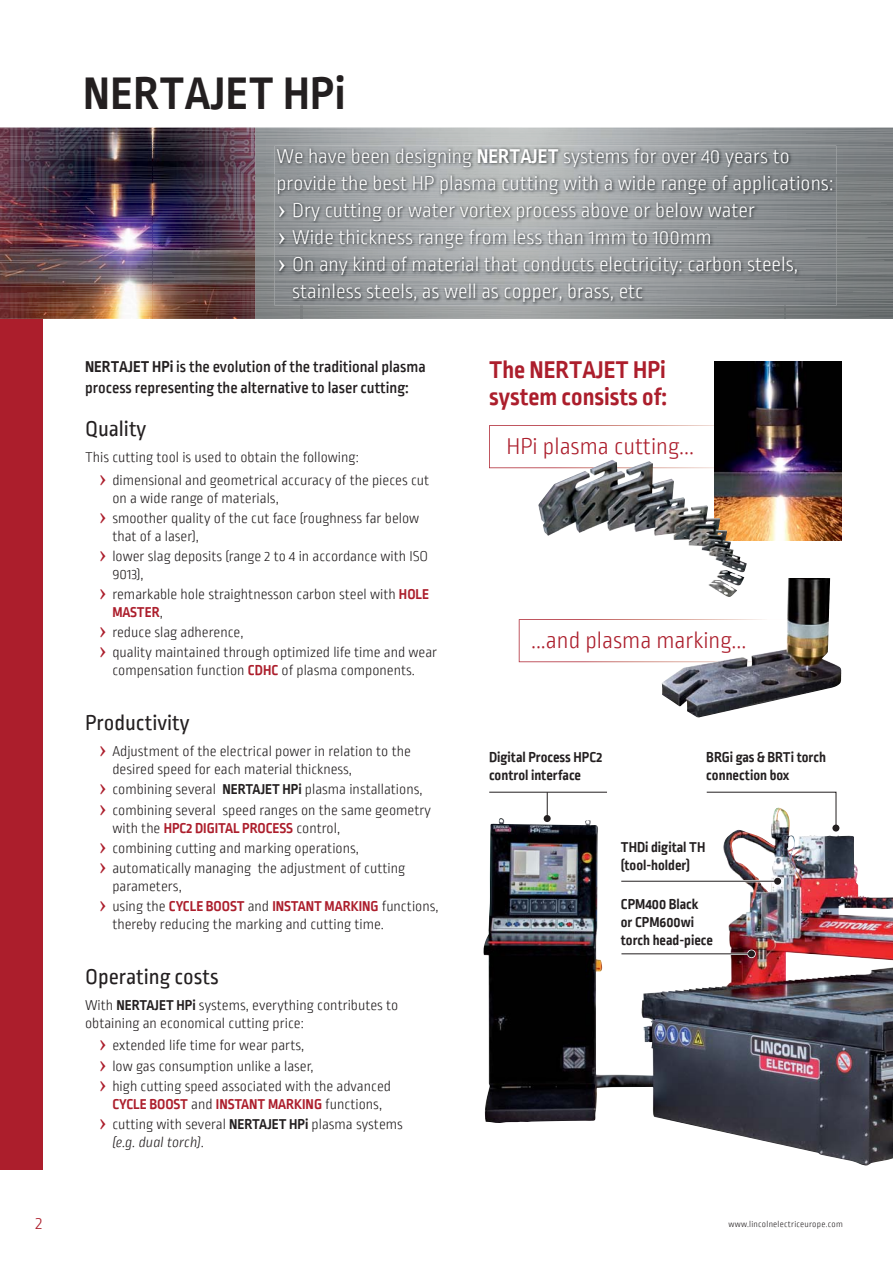
<style>
.page{position:relative;width:893px;height:1263px;background:#fff}
.page>*{position:absolute;margin:0;border:0;box-sizing:border-box;transform-origin:0 0}
.t1{font:700 48px "Ropa Sans PTT";letter-spacing:.01em;color:#231f20}
.t2{font:700 25.5px/27px "Ropa Sans PTT";color:#ac1e2c}
.t3{font:300 24px "Ropa Sans PTT";color:#ac1e2c}
.t4{font:22.5px "Ropa Sans PTT";color:#231f20}
.t5{font:300 21px "Ropa Sans PTT";color:#fff}
.t6{font:300 18px "Ropa Sans PTT";color:#ac1e2c}
.t7{font:500 16.5px/21px "Ropa Sans PTT";color:#231f20}
.t8{font:300 15px/20.1px "Ropa Sans PTT";color:#231f20}
.t9{font:700 15px/18px "Ropa Sans PTT";color:#231f20}
.t10{font:italic 300 15px "Ropa Sans PTT";color:#231f20}
.t11{font:300 9px "Ropa Sans PTT";letter-spacing:.025em;color:#231f20}
.s1{font-weight:700}
.s2{font-family:"Mini Pics Directional AA";font-weight:400}
.s3{font-family:"Mini Pics Directional AA";font-weight:400;font-size:19.5px;color:#ac1e2c}
.s4{font-weight:700;color:#ac1e2c}
.s5{font-style:normal}
</style>
<div class="page">
<img style="left:483px;top:817px;width:410px;height:349px">
<svg style="left:489px;top:425px;width:225px;height:43px"></svg>
<svg style="left:519px;top:619px;width:143px;height:43px"></svg>
<div style="left:0;top:319px;width:43px;height:850px;background:#ac1e2c"></div>
<img style="left:255px;top:317px;width:638px;height:2px">
<img style="left:255px;top:311px;width:638px;height:6px">
<img style="left:255px;top:306px;width:638px;height:5px">
<img style="left:255px;top:289px;width:638px;height:17px">
<img style="left:255px;top:300px;width:638px;height:1px">
<img style="left:255px;top:295px;width:638px;height:5px">
<img style="left:255px;top:277px;width:638px;height:12px">
<img style="left:836px;top:283px;width:57px;height:2px">
<img style="left:255px;top:263px;width:638px;height:14px">
<img style="left:255px;top:241px;width:638px;height:22px">
<img style="left:255px;top:233px;width:638px;height:8px">
<img style="left:255px;top:228px;width:638px;height:5px">
<img style="left:254px;top:224px;width:639px;height:4px">
<img style="left:254px;top:219px;width:639px;height:5px">
<img style="left:254px;top:207px;width:639px;height:12px">
<img style="left:254px;top:197px;width:639px;height:10px">
<img style="left:255px;top:185px;width:638px;height:12px">
<img style="left:255px;top:184px;width:638px;height:1px">
<img style="left:255px;top:179px;width:638px;height:5px">
<img style="left:254px;top:159px;width:639px;height:19px">
<img style="left:255px;top:142px;width:638px;height:17px">
<img style="left:89px;top:128px;width:804px;height:8px">
<img style="left:275px;top:301px;width:561px;height:5px">
<img style="left:275px;top:241px;width:561px;height:60px">
<img style="left:275px;top:270px;width:561px;height:4px">
<img style="left:275px;top:232px;width:561px;height:9px">
<img style="left:275px;top:218px;width:561px;height:14px">
<img style="left:275px;top:207px;width:561px;height:11px">
<img style="left:275px;top:196px;width:561px;height:11px">
<img style="left:275px;top:179px;width:561px;height:17px">
<img style="left:275px;top:181px;width:561px;height:4px">
<img style="left:275px;top:171px;width:561px;height:8px">
<img style="left:275px;top:146px;width:561px;height:25px">
<img style="left:275px;top:151px;width:561px;height:5px">
<img style="left:0;top:257px;width:255px;height:25px">
<img style="left:0;top:282px;width:255px;height:37px">
<img style="left:0;top:271px;width:255px;height:9px">
<img style="left:39px;top:269px;width:216px;height:1px">
<img style="left:145px;top:268px;width:110px;height:1px">
<img style="left:0;top:261px;width:255px;height:4px">
<img style="left:0;top:226px;width:255px;height:31px">
<img style="left:0;top:222px;width:255px;height:2px">
<img style="left:0;top:213px;width:255px;height:7px">
<img style="left:68px;top:211px;width:187px;height:2px">
<img style="left:0;top:205px;width:255px;height:5px">
<img style="left:0;top:182px;width:255px;height:21px">
<img style="left:8px;top:180px;width:247px;height:2px">
<img style="left:0;top:166px;width:255px;height:14px">
<img style="left:0;top:135px;width:255px;height:29px">
<img style="left:48px;top:133px;width:207px;height:2px">
<img style="left:0;top:128px;width:255px;height:3px">
<img style="left:714px;top:361px;width:128px;height:179px">
<img style="left:662px;top:578px;width:179px;height:140px">
<img style="left:617px;top:461px;width:114px;height:86px">
<svg style="left:706px;top:791px;width:131px;height:38px"></svg>
<svg style="left:547px;top:793px;width:1px;height:22px"></svg>
<div style="left:832px;top:824px;width:7px;height:7px;background:#231f20;border-radius:50%"></div>
<div style="left:544px;top:815px;width:7px;height:7px;background:#231f20;border-radius:50%"></div>
<hr style="left:489px;top:792px;width:118px;height:1px;background:#231f20">
<div style="left:773px;top:877px;width:9px;height:8px;border:2px solid #fff;border-radius:50%"></div>
<hr style="left:621px;top:880px;width:156px;height:2px;background:#fff">
<div style="left:774px;top:878px;width:7px;height:7px;background:#231f20;border-radius:50%"></div>
<hr style="left:621px;top:881px;width:156px;height:1px;background:#231f20">
<div style="left:747px;top:949px;width:9px;height:9px;border:2px solid #fff;border-radius:50%"></div>
<hr style="left:621px;top:953px;width:130px;height:2px;background:#fff">
<div style="left:748px;top:950px;width:7px;height:7px;background:#231f20;border-radius:50%"></div>
<hr style="left:621px;top:953px;width:130px;height:1px;background:#231f20">
<h1 class="t1" style="left:83px;top:63px;width:264px">NERTAJET HPi</h1>
<h3 class="t5" style="left:276px;top:143px;width:515px">We have been designing <span class="s1">NERTAJET</span> systems for over 40 years to</h3>
<h3 class="t5" style="left:276px;top:170px;width:558px">provide the best HP plasma cutting with a wide range of applications:</h3>
<h3 class="t5" style="left:276px;top:197px;width:480px"><span class="s2">V</span> Dry cutting or water vortex process above or below water</h3>
<h3 class="t5" style="left:276px;top:224px;width:437px"><span class="s2">V</span> Wide thickness range from less than 1mm to 100mm</h3>
<h3 class="t5" style="left:276px;top:251px;width:523px"><span class="s2">V</span> On any kind of material that conducts electricity: carbon steels,</h3>
<h3 class="t5" style="left:292px;top:278px;width:353px">stainless steels, as well as copper, brass, etc</h3>
<p class="t7" style="left:85px;top:357px;width:342px"><span class="s1">NERTAJET HPi</span> is the evolution of the traditional plasma process representing the alternative to laser cutting:</p>
<h3 class="t4" style="left:85px;top:414px;width:63px">Quality</h3>
<p class="t8" style="left:98px;top:447px;width:333px;line-height:22.2px;text-indent:-13px">This cutting tool is used to obtain the following:<br><span class="s3">V</span> dimensional and geometrical accuracy of the pieces cut</p>
<p class="t8" style="left:98px;top:488px;width:323px;text-indent:15px">on a wide range of materials,<br><span class="s3">V</span> smoother quality of the cut face (roughness far below</p>
<p class="t8" style="left:98px;top:526px;width:332px;text-indent:15px">that of a laser),<br><span class="s3">V</span> lower slag deposits (range 2 to 4 in accordance with ISO</p>
<p class="t8" style="left:98px;top:564px;width:333px;text-indent:15px">9013),<br><span class="s3">V</span> remarkable hole straightnesson carbon steel with <span class="s4">HOLE</span></p>
<p class="t8" style="left:98px;top:602px;width:341px;text-indent:15px"><span class="s4">MASTER</span>,<br><span class="s3">V</span> reduce slag adherence,<br><span class="s3">V</span> quality maintained through optimized life time and wear</p>
<p class="t8" style="left:112px;top:661px;width:304px">compensation function <span class="s4">CDHC</span> of plasma components.</p>
<h3 class="t4" style="left:85px;top:708px;width:106px">Productivity</h3>
<p class="t8" style="left:112px;top:743px;width:300px;line-height:18px;text-indent:-15px"><span class="s3">V</span> Adjustment of the electrical power in relation to the desired speed for each material thickness,</p>
<p class="t8" style="left:98px;top:780px;width:335px"><span class="s3">V</span> combining several <span class="s1">NERTAJET HPi</span> plasma installations,<br><span class="s3">V</span> combining several speed ranges on the same geometry</p>
<p class="t8" style="left:98px;top:818px;width:309px;text-indent:15px">with the <span class="s4">HPC2 DIGITAL PROCESS</span> control,<br><span class="s3">V</span> combining cutting and marking operations,<br><span class="s3">V</span> automatically managing the adjustment of cutting</p>
<p class="t8" style="left:98px;top:876px;width:342px;text-indent:15px">parameters,<br><span class="s3">V</span> using the <span class="s4">CYCLE BOOST</span> and <span class="s4">INSTANT MARKING</span> functions,</p>
<p class="t8" style="left:112px;top:914px;width:273px">thereby reducing the marking and cutting time.</p>
<h3 class="t4" style="left:85px;top:962px;width:135px">Operating costs</h3>
<p class="t8" style="left:85px;top:997px;width:315px;line-height:18px">With <span class="s1">NERTAJET HPi</span> systems, everything contributes to obtaining an economical cutting price:</p>
<p class="t8" style="left:98px;top:1036px;width:295px"><span class="s3">V</span> extended life time for wear parts,<br><span class="s3">V</span> low gas consumption unlike a laser,<br><span class="s3">V</span> high cutting speed associated with the advanced</p>
<p class="t8" style="left:98px;top:1094px;width:307px;text-align:center"><span class="s4">CYCLE BOOST</span> and <span class="s4">INSTANT MARKING</span> functions,<br><span class="s3">V</span> cutting with several <span class="s1">NERTAJET HPi</span> plasma systems</p>
<p class="t10" style="left:112px;top:1132px;width:93px">(e.g. dual torch)<span class="s5">.</span></p>
<h2 class="t2" style="left:489px;top:357px;width:180px">The NERTAJET HPi system consists of:</h2>
<h3 class="t3" style="left:506px;top:431px;width:189px">HPi plasma cutting...</h3>
<h3 class="t3" style="left:531px;top:625px;width:217px">...and plasma marking...</h3>
<p class="t9" style="left:489px;top:749px;width:115px">Digital Process HPC2 control interface</p>
<p class="t9" style="left:706px;top:749px;width:121px">BRGi gas &amp; BRTi torch connection box</p>
<p class="t9" style="left:621px;top:838px;width:86px">THDi digital TH (tool-holder)</p>
<p class="t9" style="left:621px;top:896px;width:94px">CPM400 Black or CPM600wi torch head-piece</p>
<p class="t6" style="left:35px;top:1212px;width:9px">2</p>
<p class="t11" style="left:729px;top:1219px;width:116px">www.lincolnelectriceurope.com</p>
</div>
